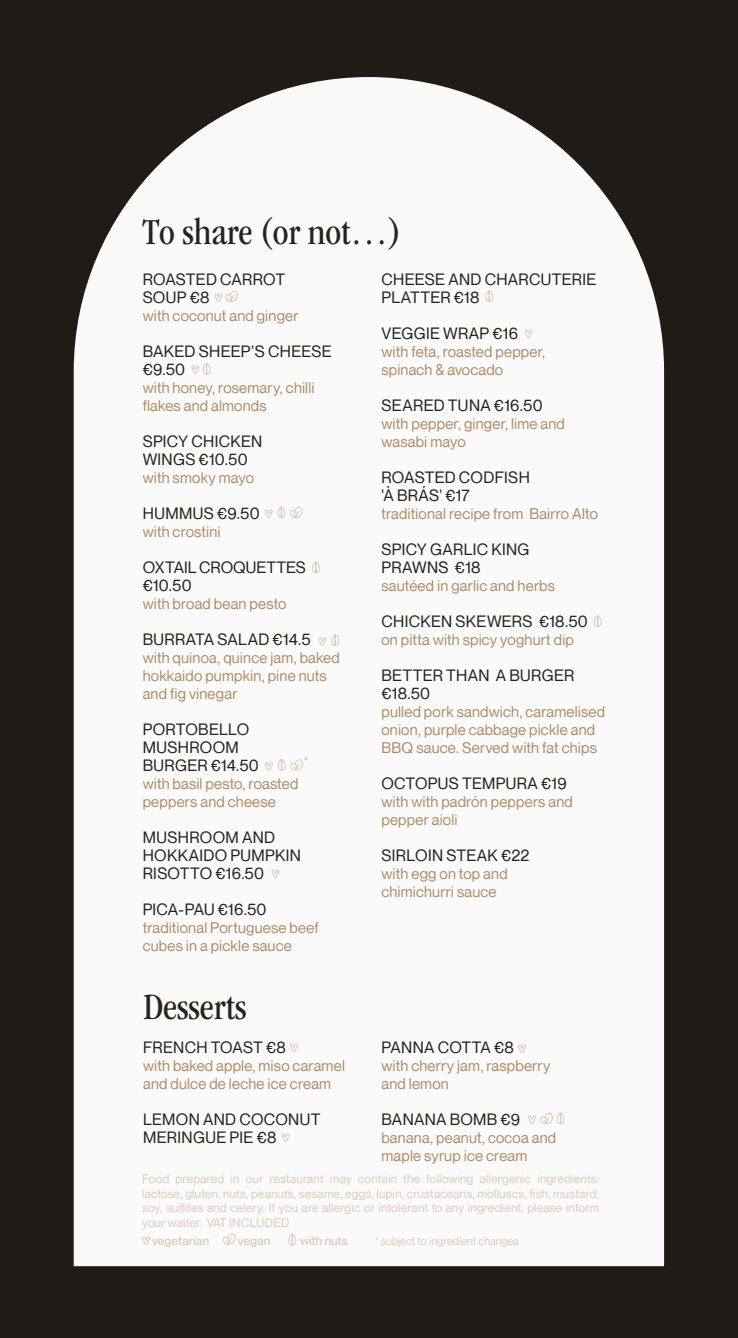
<style>
.page{position:relative;width:738px;height:1338px;background:#fff}
.page>*{position:absolute;margin:0;border:0;box-sizing:border-box;transform-origin:0 0}
.t1{font:condensed 38px "ITC Garamond Std";letter-spacing:-.005em;color:#26231e}
.t2{font:16px/18px "Neue Montreal";letter-spacing:.02em;color:#26231e}
.t3{font:16px/18px "Neue Montreal";color:#26231e}
.t4{font:16px "Neue Montreal";color:#dccbba}
.t5{font:15px/18px "Neue Montreal";letter-spacing:.015em;color:#b08a62}
.t6{font:12px/14.4px "Neue Montreal";letter-spacing:.015em;color:#dccbba;text-align:justify}
.t7{font:500 12px "Neue Montreal";letter-spacing:.01em;color:#dbcab9}
.t8{font:11px "Neue Montreal";color:#dccbba}
</style>
<div class="page">
<div style="left:0;top:0;width:737px;height:1338px;background:#1f1b16"></div>
<div style="left:74px;top:77px;width:589px;height:1189px;background:#fafafa"></div>
<svg style="left:222px;top:1232px;width:14px;height:14px"></svg>
<svg style="left:142px;top:1236px;width:8px;height:9px"></svg>
<svg style="left:517px;top:1044px;width:8px;height:9px"></svg>
<svg style="left:524px;top:329px;width:8px;height:9px"></svg>
<svg style="left:311px;top:560px;width:9px;height:14px"></svg>
<svg style="left:287px;top:1232px;width:9px;height:14px"></svg>
<svg style="left:264px;top:505px;width:38px;height:14px"></svg>
<svg style="left:264px;top:758px;width:39px;height:13px"></svg>
<svg style="left:592px;top:614px;width:9px;height:14px"></svg>
<svg style="left:214px;top:290px;width:24px;height:12px"></svg>
<svg style="left:318px;top:633px;width:21px;height:13px"></svg>
<svg style="left:271px;top:869px;width:8px;height:9px"></svg>
<svg style="left:484px;top:289px;width:9px;height:13px"></svg>
<svg style="left:290px;top:1043px;width:8px;height:9px"></svg>
<svg style="left:281px;top:1133px;width:8px;height:9px"></svg>
<svg style="left:527px;top:1111px;width:37px;height:14px"></svg>
<svg style="left:191px;top:362px;width:20px;height:13px"></svg>
<h1 class="t1" style="left:142px;top:211px;width:260px">To share (or not…)</h1>
<p class="t2" style="left:143px;top:270px;width:144px">ROASTED CARROT<br>SOUP €8</p>
<p class="t5" style="left:143px;top:307px;width:157px">with coconut and ginger</p>
<p class="t2" style="left:143px;top:342px;width:190px">BAKED SHEEP’S CHEESE €9.50</p>
<p class="t5" style="left:143px;top:379px;width:173px">with honey, rosemary, chilli flakes and almonds</p>
<p class="t2" style="left:143px;top:432px;width:121px">SPICY CHICKEN<br>WINGS €10.50</p>
<p class="t5" style="left:143px;top:469px;width:113px">with smoky mayo</p>
<p class="t2" style="left:143px;top:504px;width:118px">HUMMUS €9.50</p>
<p class="t5" style="left:143px;top:523px;width:79px">with crostini</p>
<p class="t3" style="left:143px;top:558px;width:164px">OXTAIL CROQUETTES €10.50</p>
<p class="t5" style="left:143px;top:595px;width:145px">with broad bean pesto</p>
<p class="t2" style="left:143px;top:630px;width:169px">BURRATA SALAD €14.5</p>
<p class="t5" style="left:143px;top:649px;width:198px">with quinoa, quince jam, baked hokkaido pumpkin, pine nuts and fig vinegar</p>
<p class="t2" style="left:143px;top:720px;width:118px">PORTOBELLO<br>MUSHROOM<br>BURGER €14.50</p>
<p class="t5" style="left:143px;top:775px;width:157px">with basil pesto, roasted peppers and cheese</p>
<p class="t2" style="left:143px;top:828px;width:160px">MUSHROOM AND<br>HOKKAIDO PUMPKIN<br>RISOTTO €16.50</p>
<p class="t2" style="left:143px;top:900px;width:125px">PICA-PAU €16.50</p>
<p class="t5" style="left:143px;top:919px;width:177px">traditional Portuguese beef cubes in a pickle sauce</p>
<p class="t4" style="left:303px;top:752px;width:7px">*</p>
<h1 class="t1" style="left:143px;top:986px;width:105px">Desserts</h1>
<p class="t2" style="left:143px;top:1039px;width:144px">FRENCH TOAST €8</p>
<p class="t5" style="left:143px;top:1057px;width:203px">with baked apple, miso caramel and dulce de leche ice cream</p>
<p class="t2" style="left:143px;top:1111px;width:179px">LEMON AND COCONUT<br>MERINGUE PIE €8</p>
<p class="t2" style="left:381px;top:270px;width:216px">CHEESE AND CHARCUTERIE<br>PLATTER €18</p>
<p class="t2" style="left:381px;top:324px;width:138px">VEGGIE WRAP €16</p>
<p class="t5" style="left:381px;top:343px;width:165px">with feta, roasted pepper, spinach &amp; avocado</p>
<p class="t2" style="left:381px;top:396px;width:162px">SEARED TUNA €16.50</p>
<p class="t5" style="left:381px;top:415px;width:185px">with pepper, ginger, lime and wasabi mayo</p>
<p class="t2" style="left:381px;top:468px;width:150px">ROASTED CODFISH 'À BRÁS' €17</p>
<p class="t5" style="left:381px;top:505px;width:218px">traditional recipe from Bairro Alto</p>
<p class="t2" style="left:381px;top:540px;width:149px">SPICY GARLIC KING<br>PRAWNS €18</p>
<p class="t5" style="left:381px;top:577px;width:175px">sautéed in garlic and herbs</p>
<p class="t2" style="left:381px;top:612px;width:208px">CHICKEN SKEWERS €18.50</p>
<p class="t5" style="left:381px;top:631px;width:194px">on pitta with spicy yoghurt dip</p>
<p class="t2" style="left:381px;top:666px;width:194px">BETTER THAN A BURGER €18.50</p>
<p class="t5" style="left:381px;top:703px;width:225px">pulled pork sandwich, caramelised onion, purple cabbage pickle and<br>BBQ sauce. Served with fat chips</p>
<p class="t2" style="left:381px;top:774px;width:187px">OCTOPUS TEMPURA €19</p>
<p class="t5" style="left:381px;top:793px;width:193px">with with padrón peppers and pepper aioli</p>
<p class="t2" style="left:381px;top:846px;width:149px">SIRLOIN STEAK €22</p>
<p class="t5" style="left:381px;top:865px;width:128px">with egg on top and chimichurri sauce</p>
<p class="t2" style="left:381px;top:1039px;width:134px">PANNA COTTA €8</p>
<p class="t5" style="left:381px;top:1057px;width:170px">with cherry jam, raspberry and lemon</p>
<p class="t2" style="left:381px;top:1111px;width:140px">BANANA BOMB €9</p>
<p class="t5" style="left:381px;top:1129px;width:176px">banana, peanut, cocoa and maple syrup ice cream</p>
<p class="t6" style="left:142px;top:1172px;width:458px">Food prepared in our restaurant may contain the following allergenic ingredients: lactose, gluten, nuts, peanuts, sesame, eggs, lupin, crustaceans, molluscs, fish, mustard, soy, sulfites and celery. If you are allergic or intolerant to any ingredient, please inform your waiter. VAT INCLUDED</p>
<p class="t7" style="left:152px;top:1233px;width:59px">vegetarian</p>
<p class="t7" style="left:238px;top:1233px;width:34px">vegan</p>
<p class="t7" style="left:300px;top:1233px;width:49px">with nuts</p>
<p class="t8" style="left:374px;top:1234px;width:146px">* subject to ingredient changes</p>
</div>
